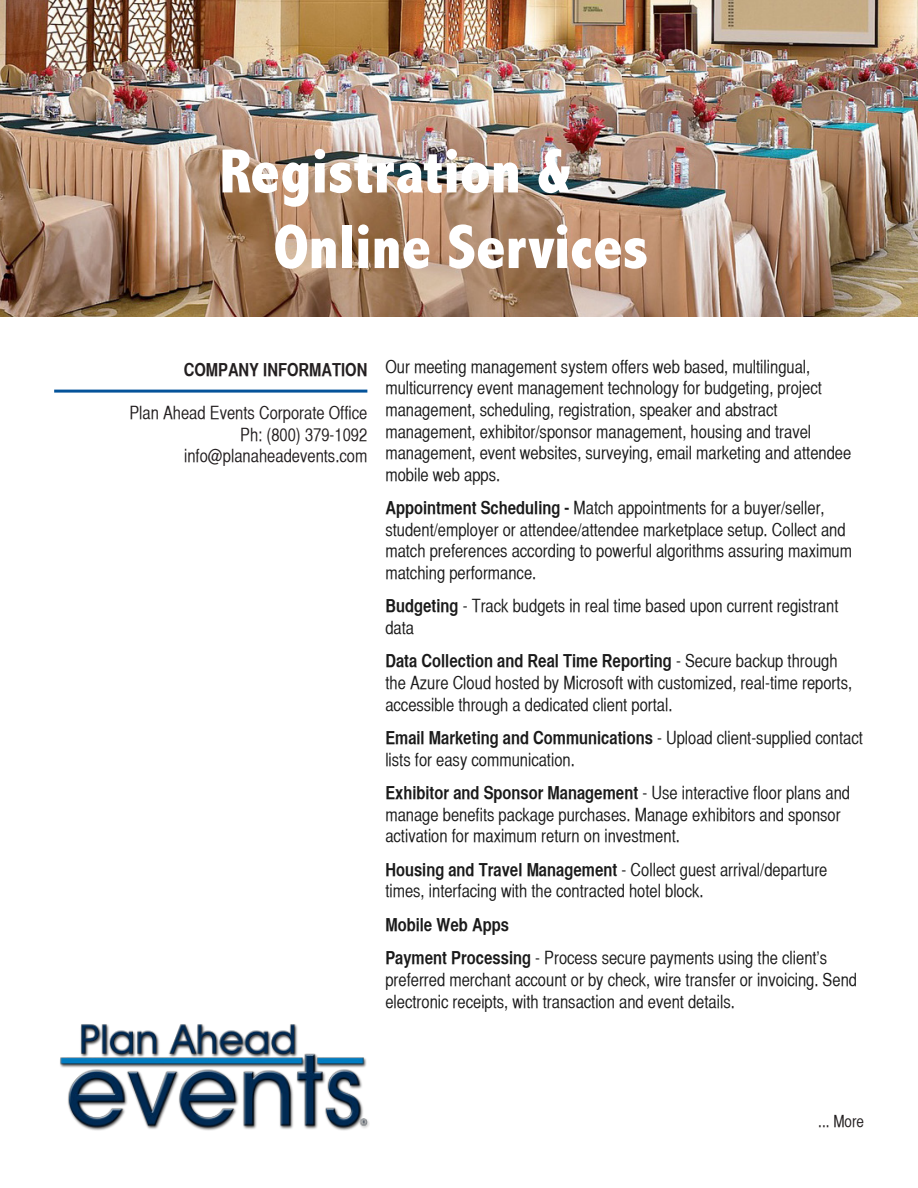
<style>
.page{position:relative;width:918px;height:1188px;background:#fff}
.page>*{position:absolute;margin:0;border:0;box-sizing:border-box;transform-origin:0 0}
.t1{font:800 condensed 63px "Abadi";color:#fff}
.t2{font:18px/21.6px "Helvetica CY Plain";color:#1a1a1a}
.t3{font:18px "Helvetica CY Plain";color:#231f20}
.t4{font:18px "Helvetica CY Bold";color:#231f20}
.t5{font:18px "Helvetica CY Bold";color:#1a1a1a}
.t6{font:16.5px "Helvetica CY Plain";color:#231f20}
.s1{font-family:"Helvetica CY Bold"}
</style>
<div class="page">
<img style="left:60px;top:1024px;width:309px;height:107px">
<hr style="left:54px;top:390px;width:313px;height:3px;background:#04539a">
<img style="left:0;top:0;width:918px;height:317px">
<p class="t1" style="left:220px;top:135px;width:353px">Registration &amp;</p>
<p class="t1" style="left:274px;top:211px;width:376px">Online Services</p>
<p class="t4" style="left:184px;top:358px;width:185px">COMPANY INFORMATION</p>
<p class="t3" style="left:129px;top:402px;width:239px">Plan Ahead Events Corporate Office</p>
<p class="t3" style="left:240px;top:424px;width:129px">Ph: (800) 379-1092</p>
<p class="t3" style="left:184px;top:446px;width:185px">info@planaheadevents.com</p>
<p class="t2" style="left:385px;top:356px;width:468px">Our meeting management system offers web based, multilingual, multicurrency event management technology for budgeting, project management, scheduling, registration, speaker and abstract management, exhibitor/sponsor management, housing and travel management, event websites, surveying, email marketing and attendee mobile web apps.</p>
<p class="t2" style="left:385px;top:497px;width:468px"><span class="s1">Appointment Scheduling -</span> Match appointments for a buyer/seller, student/employer or attendee/attendee marketplace setup. Collect and match preferences according to powerful algorithms assuring maximum matching performance.</p>
<p class="t2" style="left:385px;top:595px;width:455px"><span class="s1">Budgeting</span> - Track budgets in real time based upon current registrant data</p>
<p class="t2" style="left:385px;top:650px;width:468px"><span class="s1">Data Collection and Real Time Reporting</span> - Secure backup through the Azure Cloud hosted by Microsoft with customized, real-time reports, accessible through a dedicated client portal.</p>
<p class="t2" style="left:385px;top:727px;width:479px"><span class="s1">Email Marketing and Communications</span> - Upload client-supplied contact lists for easy communication.</p>
<p class="t2" style="left:385px;top:782px;width:466px"><span class="s1">Exhibitor and Sponsor Management</span> - Use interactive floor plans and manage benefits package purchases. Manage exhibitors and sponsor activation for maximum return on investment.</p>
<p class="t2" style="left:385px;top:859px;width:444px"><span class="s1">Housing and Travel Management</span> - Collect guest arrival/departure times, interfacing with the contracted hotel block.</p>
<p class="t5" style="left:385px;top:914px;width:125px">Mobile Web Apps</p>
<p class="t2" style="left:385px;top:947px;width:473px"><span class="s1">Payment Processing</span> - Process secure payments using the client’s preferred merchant account or by check, wire transfer or invoicing. Send electronic receipts, with transaction and event details.</p>
<p class="t6" style="left:818px;top:1112px;width:47px">... More</p>
</div>
